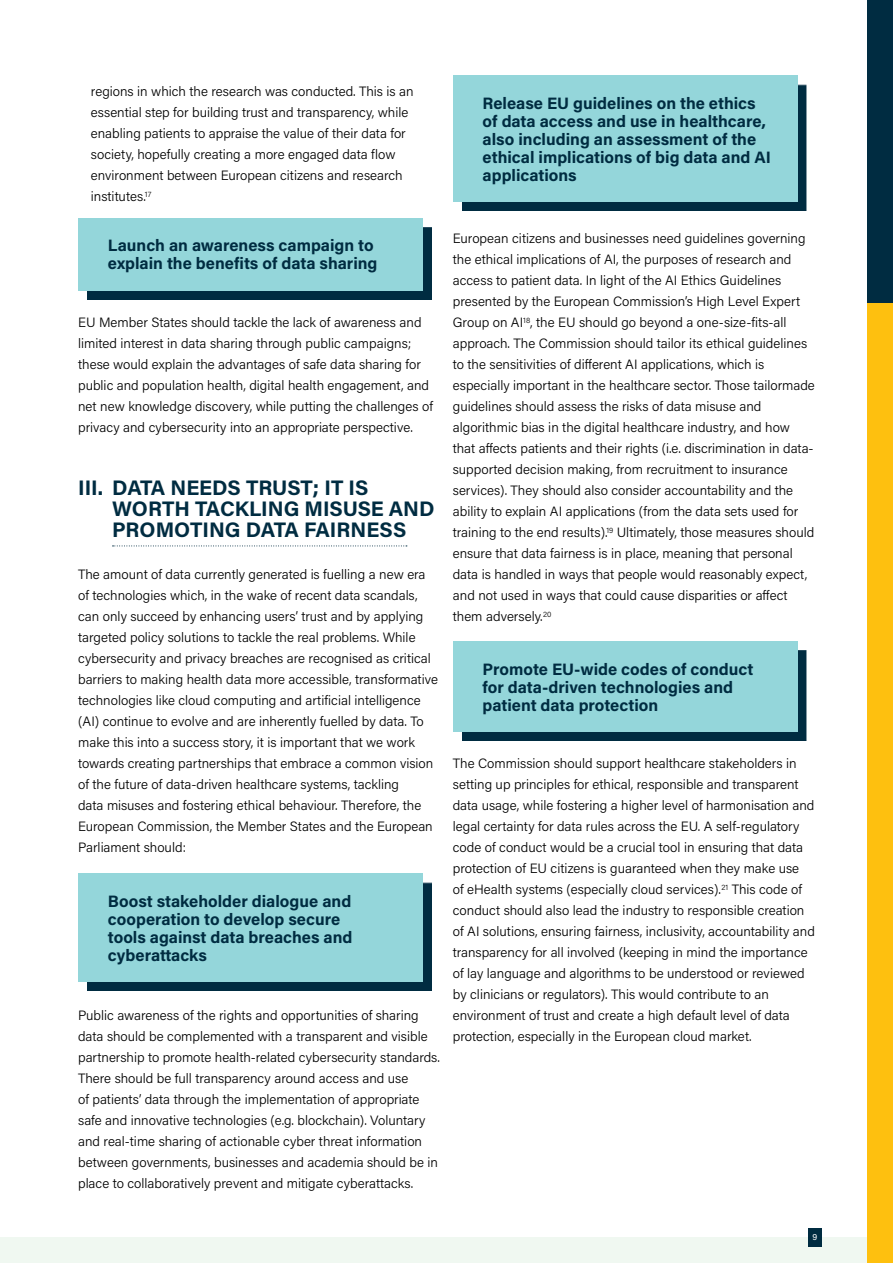
<style>
.page{position:relative;width:893px;height:1263px;background:#fff}
.page>*{position:absolute;margin:0;border:0;box-sizing:border-box;transform-origin:0 0}
.t1{font:700 21px/21px "Acumin Pro";color:#002c41}
.Paragraph_Style_1{font:700 16.5px/18px "Acumin Pro";color:#002c41}
.BODY{font:300 13.5px/21px "Acumin Pro";color:#000}
.t2{font:9px "Acumin Pro";color:#fff}
</style>
<div class="page">
<svg style="left:113px;top:546px;width:294px;height:1px"></svg>
<div style="left:87px;top:227px;width:345px;height:72px;background:#002c41"></div>
<div style="left:78px;top:218px;width:345px;height:72px;background:#94d6da"></div>
<div style="left:87px;top:882px;width:345px;height:109px;background:#002c41"></div>
<div style="left:78px;top:873px;width:345px;height:109px;background:#94d6da"></div>
<div style="left:462px;top:84px;width:344px;height:127px;background:#002c41"></div>
<div style="left:453px;top:76px;width:344px;height:126px;background:#94d6da"></div>
<div style="left:462px;top:650px;width:344px;height:91px;background:#002c41"></div>
<div style="left:453px;top:641px;width:344px;height:91px;background:#94d6da"></div>
<div style="left:0;top:1237px;width:893px;height:26px;background:#f0f8f1"></div>
<div style="left:808px;top:1228px;width:13px;height:19px;background:#002c41"></div>
<div style="left:867px;top:303px;width:26px;height:960px;background:#fec00f"></div>
<div style="left:867px;top:0;width:26px;height:303px;background:#002c41"></div>
<p class="BODY" style="left:91px;top:80px;width:324px">regions in which the research was conducted. This is an essential step for building trust and transparency, while enabling patients to appraise the value of their data for society, hopefully creating a more engaged data flow environment between European citizens and research institutes.<sup>17</sup></p>
<p class="Paragraph_Style_1" style="left:108px;top:236px;width:271px">Launch an awareness campaign to explain the benefits of data sharing</p>
<p class="BODY" style="left:78px;top:311px;width:356px">EU Member States should tackle the lack of awareness and limited interest in data sharing through public campaigns; these would explain the advantages of safe data sharing for public and population health, digital health engagement, and net new knowledge discovery, while putting the challenges of privacy and cybersecurity into an appropriate perspective.</p>
<p class="t1" style="left:112px;top:476px;width:324px;text-indent:-34px">III. DATA NEEDS TRUST; IT IS<br>WORTH TACKLING MISUSE AND<br>PROMOTING DATA FAIRNESS</p>
<p class="BODY" style="left:78px;top:563px;width:361px">The amount of data currently generated is fuelling a new era of technologies which, in the wake of recent data scandals, can only succeed by enhancing users’ trust and by applying targeted policy solutions to tackle the real problems. While cybersecurity and privacy breaches are recognised as critical barriers to making health data more accessible, transformative technologies like cloud computing and artificial intelligence (AI) continue to evolve and are inherently fuelled by data. To make this into a success story, it is important that we work towards creating partnerships that embrace a common vision of the future of data-driven healthcare systems, tackling<br>data misuses and fostering ethical behaviour. Therefore, the European Commission, the Member States and the European Parliament should:</p>
<p class="Paragraph_Style_1" style="left:108px;top:891px;width:246px">Boost stakeholder dialogue and cooperation to develop secure tools against data breaches and cyberattacks</p>
<p class="BODY" style="left:78px;top:1004px;width:363px">Public awareness of the rights and opportunities of sharing data should be complemented with a transparent and visible partnership to promote health-related cybersecurity standards.<br>There should be full transparency around access and use<br>of patients’ data through the implementation of appropriate safe and innovative technologies (e.g. blockchain). Voluntary and real-time sharing of actionable cyber threat information between governments, businesses and academia should be in place to collaboratively prevent and mitigate cyberattacks.</p>
<p class="Paragraph_Style_1" style="left:483px;top:93px;width:290px">Release EU guidelines on the ethics of data access and use in healthcare, also including an assessment of the ethical implications of big data and AI applications</p>
<p class="BODY" style="left:453px;top:227px;width:363px">European citizens and businesses need guidelines governing the ethical implications of AI, the purposes of research and access to patient data. In light of the AI Ethics Guidelines presented by the European Commission’s High Level Expert Group on AI<sup>18</sup>, the EU should go beyond a one-size-fits-all approach. The Commission should tailor its ethical guidelines to the sensitivities of different AI applications, which is especially important in the healthcare sector. Those tailormade guidelines should assess the risks of data misuse and algorithmic bias in the digital healthcare industry, and how that affects patients and their rights (i.e. discrimination in data&shy;supported decision making, from recruitment to insurance services). They should also consider accountability and the ability to explain AI applications (from the data sets used for training to the end results).<sup>19</sup> Ultimately, those measures should ensure that data fairness is in place, meaning that personal data is handled in ways that people would reasonably expect, and not used in ways that could cause disparities or affect them adversely.<sup>20</sup></p>
<p class="Paragraph_Style_1" style="left:483px;top:659px;width:272px">Promote EU-wide codes of conduct for data-driven technologies and patient data protection</p>
<p class="BODY" style="left:453px;top:752px;width:363px">The Commission should support healthcare stakeholders in setting up principles for ethical, responsible and transparent data usage, while fostering a higher level of harmonisation and legal certainty for data rules across the EU. A self-regulatory code of conduct would be a crucial tool in ensuring that data protection of EU citizens is guaranteed when they make use<br>of eHealth systems (especially cloud services).<sup>21</sup> This code of conduct should also lead the industry to responsible creation of AI solutions, ensuring fairness, inclusivity, accountability and transparency for all involved (keeping in mind the importance of lay language and algorithms to be understood or reviewed by clinicians or regulators). This would contribute to an environment of trust and create a high default level of data protection, especially in the European cloud market.</p>
<p class="t2" style="left:812px;top:1231px;width:6px">9</p>
</div>
